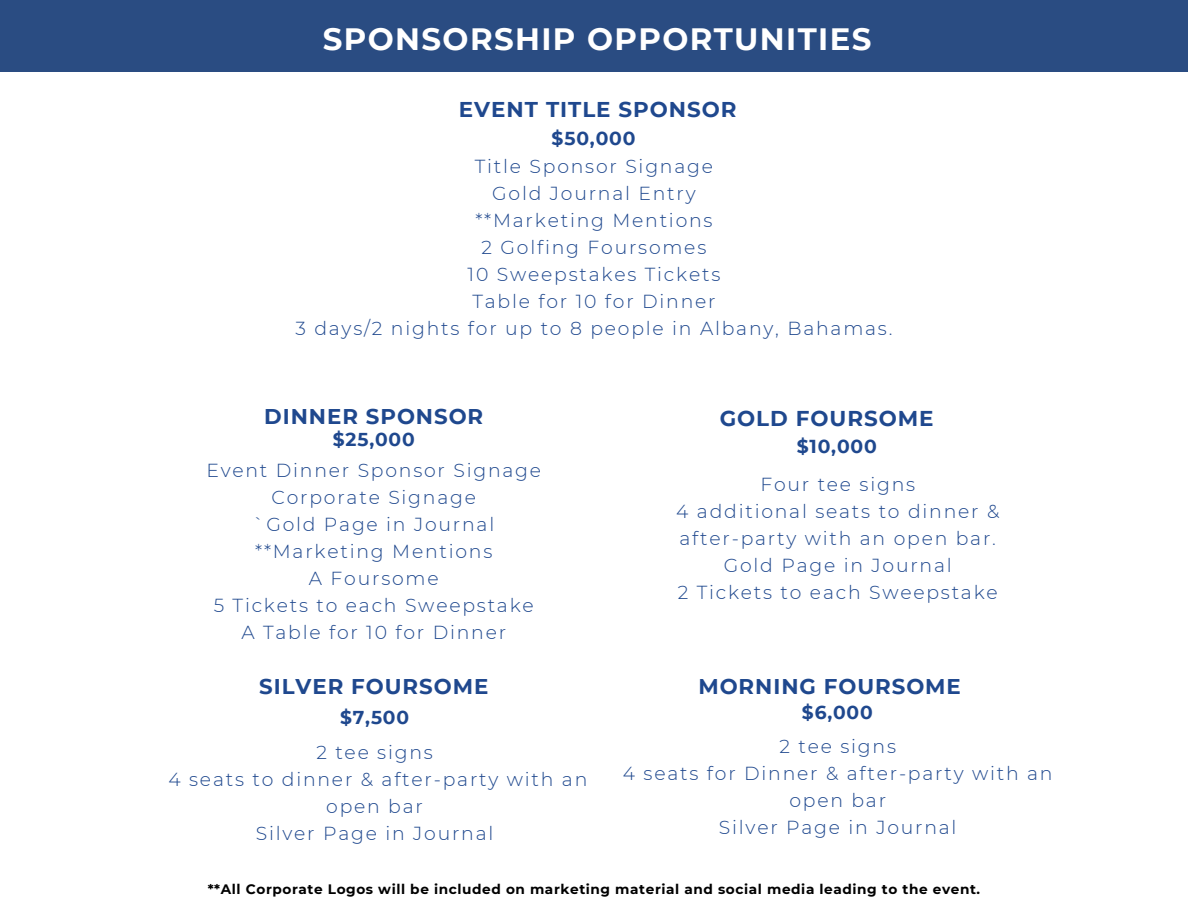
<style>
.page{position:relative;width:1188px;height:918px;background:#fff}
.page>*{position:absolute;margin:0;border:0;box-sizing:border-box;transform-origin:0 0}
.t1{font:700 30.9px "Montserrat";letter-spacing:.045em;color:#fff}
.t2{font:700 21.45px "Montserrat";letter-spacing:.045em;color:#1f488e}
.t3{font:700 21.3px "Montserrat";letter-spacing:.045em;color:#1f488e}
.t4{font:300 18.9px/27px "Montserrat";letter-spacing:.095em;color:#1f488e;text-align:center}
.t5{font:700 18.75px "Montserrat";letter-spacing:.045em;color:#1f488e}
.t6{font:700 18.6px "Montserrat";letter-spacing:.045em;color:#1f488e}
.t7{font:700 13.65px "Montserrat";letter-spacing:.045em;color:#000}
</style>
<div class="page">
<div style="left:0;top:0;width:1188px;height:72px;background:#2a4c82"></div>
<p class="t1" style="left:323px;top:20px;width:550px">SPONSORSHIP OPPORTUNITIES</p>
<h1 class="t2" style="left:459px;top:96px;width:279px">EVENT TITLE SPONSOR</h1>
<h2 class="t5" style="left:552px;top:127px;width:85px">$50,000</h2>
<h3 class="t4" style="left:295px;top:153px;width:599px">Title Sponsor Signage<br>Gold Journal Entry<br>**Marketing Mentions<br>2 Golfing Foursomes<br>10 Sweepstakes Tickets<br>Table for 10 for Dinner<br>3 days/2 nights for up to 8 people in Albany, Bahamas.</h3>
<p class="t3" style="left:264px;top:403px;width:221px">DINNER SPONSOR</p>
<h2 class="t6" style="left:333px;top:428px;width:83px">$25,000</h2>
<h3 class="t4" style="left:206px;top:457px;width:336px">Event Dinner Sponsor Signage<br>Corporate Signage</h3>
<p class="t4" style="left:253px;top:511px;width:243px">`Gold Page in Journal</p>
<h4 class="t4" style="left:214px;top:538px;width:322px">**Marketing Mentions<br>A Foursome<br>5 Tickets to each Sweepstake<br>A Table for 10 for Dinner</h4>
<h3 class="t3" style="left:259px;top:674px;width:231px">SILVER FOURSOME</h3>
<p class="t6" style="left:340px;top:706px;width:70px">$7,500</p>
<h4 class="t4" style="left:316px;top:739px;width:118px">2 tee signs</h4>
<p class="t4" style="left:168px;top:766px;width:420px">4 seats to dinner &amp; after-party with an open bar</p>
<h2 class="t4" style="left:256px;top:820px;width:239px">Silver Page in Journal</h2>
<p class="t2" style="left:720px;top:405px;width:215px">GOLD FOURSOME</p>
<p class="t5" style="left:797px;top:435px;width:82px">$10,000</p>
<p class="t4" style="left:760px;top:471px;width:156px">Four tee signs</p>
<p class="t4" style="left:676px;top:498px;width:325px">4 additional seats to dinner &amp; after-party with an open bar.<br>Gold Page in Journal</p>
<h4 class="t4" style="left:678px;top:579px;width:322px">2 Tickets to each Sweepstake</h4>
<h3 class="t3" style="left:698px;top:674px;width:264px">MORNING FOURSOME</h3>
<p class="t6" style="left:802px;top:701px;width:72px">$6,000</p>
<p class="t4" style="left:623px;top:732px;width:431px">2 tee signs<br>4 seats for Dinner &amp; after-party with an open bar<br>Silver Page in Journal</p>
<h2 class="t7" style="left:208px;top:881px;width:774px">**All Corporate Logos will be included on marketing material and social media leading to the event.</h2>
</div>
